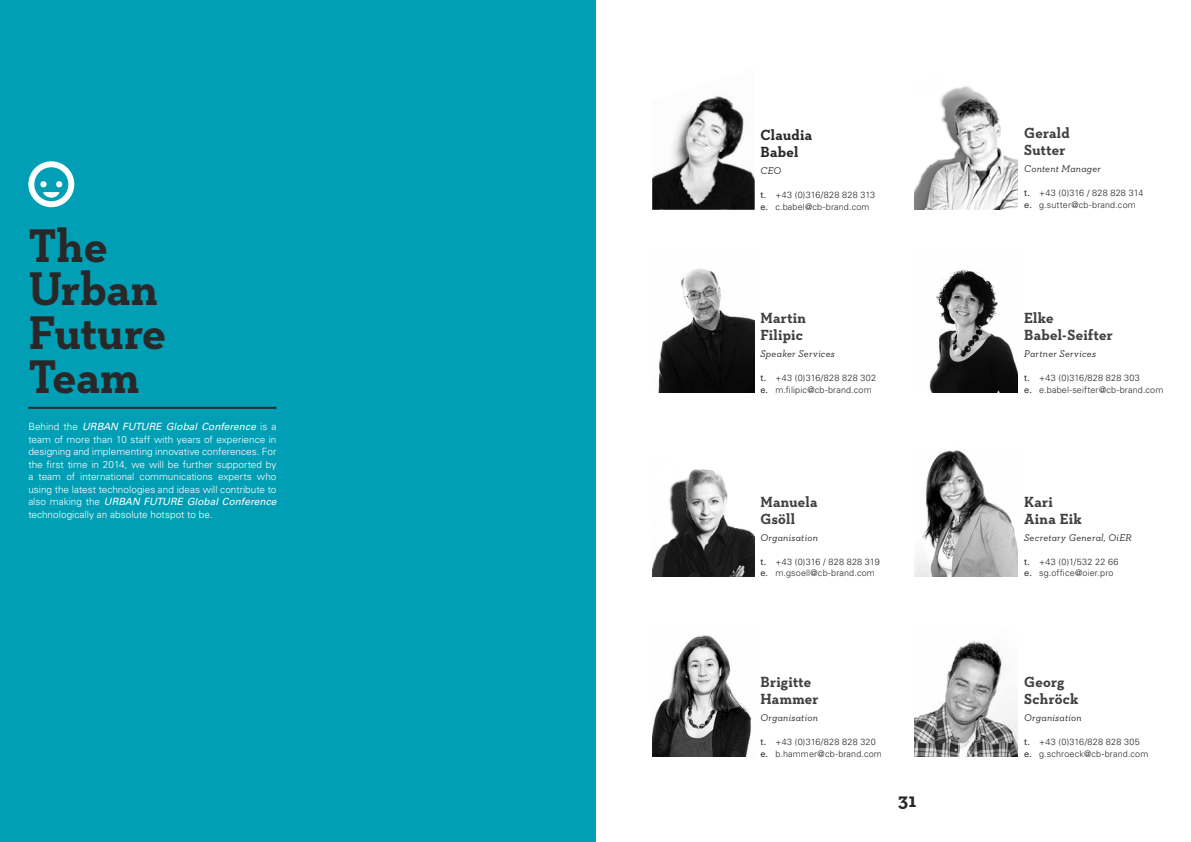
<style>
.page{position:relative;width:1191px;height:842px;background:#fff}
.page>*{position:absolute;margin:0;border:0;box-sizing:border-box;transform-origin:0 0}
.t1{font:700 48px/43.6px "Neutraface Slab Text";color:#292829}
.t2{font:700 20.2px "Neutraface Slab Text";color:#292829}
.t3{font:700 15px/17px "Neutraface Slab Text";letter-spacing:.02em;color:#403f41}
.t4{font:700 15px/17px "Neutraface Slab Text";letter-spacing:.02em;color:#292829}
.t5{font:300 10px/12.5px "Univers LT Std";color:#fff;text-align:justify}
.t6{font:italic 10px "Neutraface Slab Text";letter-spacing:.025em;color:#292829}
.t7{font:300 9px/11.5px "Univers LT Std";letter-spacing:.015em;color:#292829}
.s1{font-weight:400;font-style:italic}
.s2{font-weight:400}
</style>
<div class="page">
<img style="left:914px;top:86px;width:103px;height:124px">
<img style="left:929px;top:269px;width:88px;height:124px">
<img style="left:658px;top:268px;width:96px;height:125px">
<img style="left:652px;top:96px;width:102px;height:114px">
<img style="left:652px;top:469px;width:102px;height:107px">
<img style="left:652px;top:635px;width:100px;height:122px">
<img style="left:914px;top:450px;width:103px;height:126px">
<div style="left:0;top:0;width:595px;height:842px;background:#009fb5"></div>
<hr style="left:28px;top:407px;width:248px;height:2px;background:#292829">
<svg style="left:28px;top:161px;width:46px;height:46px"></svg>
<img style="left:914px;top:640px;width:103px;height:117px">
<h1 class="t1" style="left:28px;top:223px;width:139px">The<br>Urban<br>Future<br>Team</h1>
<p class="t5" style="left:28px;top:420px;width:250px">Behind the <span class="s1">URBAN FUTURE Global Conference</span> is a team of more than 10 staff with years of experience in designing and implementing innovative conferences. For the first time in 2014, we will be further supported by a team of international communications experts who using the latest technologies and ideas will contribute to also making the <span class="s1">URBAN FUTURE Global Conference </span>technologically an absolute hotspot to be.</p>
<h3 class="t4" style="left:760px;top:127px;width:53px">Claudia<br>Babel</h3>
<p class="t6" style="left:760px;top:165px;width:22px">CEO</p>
<p class="t7" style="left:760px;top:189px;width:116px"><span class="s2">t.</span> +43 (0)316/828 828 313 <span class="s2">e.</span> c.babel@cb-brand.com</p>
<h3 class="t3" style="left:760px;top:309px;width:47px">Martin<br>Filipic</h3>
<p class="t6" style="left:760px;top:347px;width:76px">Speaker Services</p>
<p class="t7" style="left:760px;top:372px;width:117px"><span class="s2">t.</span> +43 (0)316/828 828 302 <span class="s2">e.</span> m.filipic@cb-brand.com</p>
<h3 class="t3" style="left:760px;top:493px;width:59px">Manuela<br>Gsöll</h3>
<p class="t6" style="left:760px;top:531px;width:59px">Organisation</p>
<p class="t7" style="left:760px;top:556px;width:121px"><span class="s2">t.</span> +43 (0)316 / 828 828 319 <span class="s2">e.</span> m.gsoell@cb-brand.com</p>
<h3 class="t3" style="left:760px;top:674px;width:60px">Brigitte<br>Hammer</h3>
<p class="t6" style="left:760px;top:712px;width:59px">Organisation</p>
<p class="t7" style="left:760px;top:736px;width:123px"><span class="s2">t.</span> +43 (0)316/828 828 320 <span class="s2">e.</span> b.hammer@cb-brand.com</p>
<h2 class="t2" style="left:898px;top:787px;width:20px">31</h2>
<h3 class="t3" style="left:1024px;top:125px;width:47px">Gerald<br>Sutter</h3>
<p class="t6" style="left:1024px;top:163px;width:78px">Content Manager</p>
<p class="t7" style="left:1024px;top:187px;width:121px"><span class="s2">t.</span> +43 (0)316 / 828 828 314 <span class="s2">e.</span> g.sutter@cb-brand.com</p>
<h3 class="t3" style="left:1024px;top:309px;width:90px">Elke<br>Babel-Seifter</h3>
<p class="t6" style="left:1024px;top:347px;width:73px">Partner Services</p>
<p class="t7" style="left:1024px;top:372px;width:141px"><span class="s2">t.</span> +43 (0)316/828 828 303<br><span class="s2">e.</span> e.babel-seifter@cb-brand.com</p>
<h3 class="t3" style="left:1024px;top:493px;width:59px">Kari<br>Aina Eik</h3>
<p class="t6" style="left:1024px;top:531px;width:109px">Secretary General, OiER</p>
<p class="t7" style="left:1024px;top:556px;width:96px"><span class="s2">t.</span> +43 (0)1/532 22 66 <span class="s2">e.</span> sg.office@oier.pro</p>
<h3 class="t3" style="left:1024px;top:674px;width:56px">Georg<br>Schröck</h3>
<p class="t6" style="left:1024px;top:712px;width:59px">Organisation</p>
<p class="t7" style="left:1024px;top:736px;width:126px"><span class="s2">t.</span> +43 (0)316/828 828 305 <span class="s2">e.</span> g.schroeck@cb-brand.com</p>
</div>
